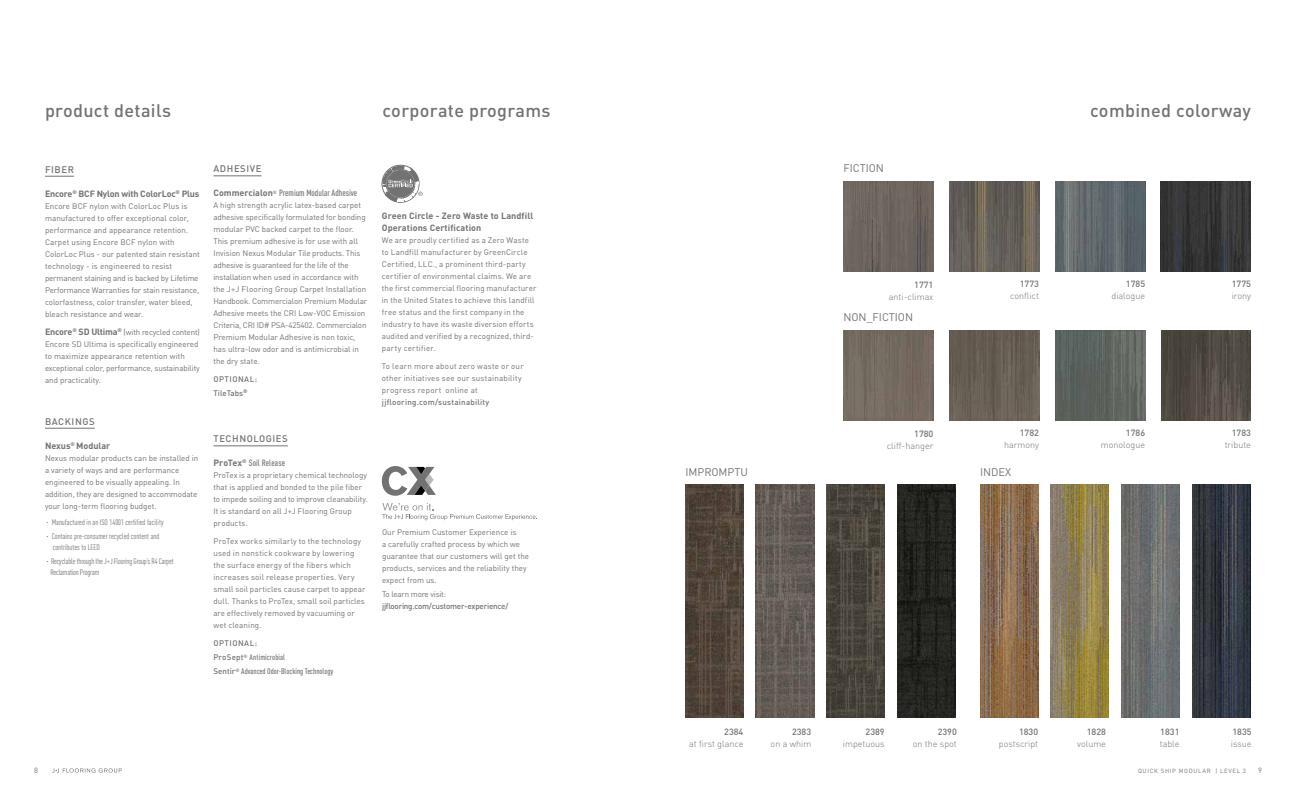
<style>
.page{position:relative;width:1296px;height:792px;background:#fff}
.page>*{position:absolute;margin:0;border:0;box-sizing:border-box;transform-origin:0 0}
.t1{font:500 18px "DINOT";letter-spacing:.02em;color:#717271}
.t2{font:11px "DINOT";color:#717271}
.t3{font:500 9.5px "DINOT";letter-spacing:.06em;color:#717271}
.t4{font:300 9px "DINOT";color:#717271}
.t5{font:700 9px/12px "DINOT";color:#717271}
.t6{font:500 9px "DINOT";color:#717271}
.t7{font:500 condensed 9px "DINOT";color:#717271}
.t8{font:700 9px "DINOT";letter-spacing:-.02em;color:#717271}
.t9{font:8px/12px "DINOT";color:#717271}
.t10{font:8px/12px "DINOT";letter-spacing:.025em;color:#717271}
.t11{font:condensed 8px/14px "DINOT";letter-spacing:-.02em;color:#717271}
.t12{font:condensed 8px/14px "DINOT";color:#717271}
.t13{font:500 condensed 8px/14px "DINOT";color:#717271}
.t14{font:500 8px "DINOT";letter-spacing:-.025em;color:#717271}
.t15{font:500 8px "DINOT";letter-spacing:.025em;color:#717271}
.t16{font:500 8px/14px "DINOT";letter-spacing:.03em;color:#717271}
.t17{font:8px "DINOT";letter-spacing:-.025em;color:#717271}
.t18{font:7.5px "DINOT";color:#717271}
.t19{font:6px "DINOT";letter-spacing:.11em;color:#717271}
.s1{font-weight:700;font-size:9px}
.s2{font-weight:700;font-stretch:normal}
.s3{font-size:8.1px}
.s4{font-stretch:normal}
</style>
<div class="page">
<svg style="left:45px;top:176px;width:29px;height:1px"></svg>
<hr style="left:45px;top:428px;width:50px;height:1px;background:#717271">
<hr style="left:213px;top:175px;width:49px;height:1px;background:#717271">
<hr style="left:213px;top:445px;width:75px;height:1px;background:#717271">
<svg style="left:382px;top:466px;width:54px;height:30px"></svg>
<svg style="left:382px;top:503px;width:155px;height:17px"></svg>
<svg style="left:382px;top:165px;width:41px;height:38px"></svg>
<img style="left:949px;top:181px;width:90px;height:90px">
<img style="left:1055px;top:181px;width:90px;height:90px">
<img style="left:843px;top:181px;width:90px;height:90px">
<img style="left:1161px;top:181px;width:90px;height:90px">
<img style="left:949px;top:330px;width:90px;height:90px">
<img style="left:1055px;top:330px;width:90px;height:90px">
<img style="left:843px;top:330px;width:90px;height:90px">
<img style="left:1161px;top:330px;width:90px;height:90px">
<img style="left:685px;top:485px;width:58px;height:232px">
<img style="left:756px;top:485px;width:58px;height:232px">
<img style="left:827px;top:485px;width:58px;height:232px">
<img style="left:897px;top:485px;width:58px;height:232px">
<img style="left:980px;top:485px;width:58px;height:232px">
<img style="left:1051px;top:485px;width:58px;height:232px">
<img style="left:1121px;top:485px;width:59px;height:232px">
<img style="left:1192px;top:485px;width:58px;height:232px">
<svg style="left:52px;top:768px;width:70px;height:5px"></svg>
<h1 class="t1" style="left:45px;top:99px;width:127px">product details</h1>
<h1 class="t1" style="left:383px;top:99px;width:170px">corporate programs</h1>
<p class="t3" style="left:45px;top:163px;width:30px">FIBER</p>
<p class="t8" style="left:45px;top:188px;width:156px">Encore<sup>®</sup> BCF Nylon with ColorLoc<sup>®</sup> Plus</p>
<p class="t9" style="left:45px;top:200px;width:156px">Encore BCF nylon with ColorLoc Plus is manufactured to offer exceptional color, performance and appearance retention.<br>Carpet using Encore BCF nylon with ColorLoc Plus - our patented stain resistant technology - is engineered to resist permanent staining and is backed by Lifetime Performance Warranties for stain resistance, colorfastness, color transfer, water bleed, bleach resistance and wear.</p>
<p class="t9" style="left:45px;top:326px;width:156px"><span class="s1">Encore</span><sup>®</sup> <span class="s1">SD Ultima</span><sup>®</sup> (with recycled content)<br>Encore SD Ultima is specifically engineered to maximize appearance retention with exceptional color, performance, sustainability and practicality.</p>
<p class="t3" style="left:45px;top:415px;width:51px">BACKINGS</p>
<p class="t5" style="left:45px;top:439px;width:67px">Nexus<sup>®</sup> Modular</p>
<p class="t9" style="left:45px;top:452px;width:155px">Nexus modular products can be installed in a variety of ways and are performance engineered to be visually appealing. In addition, they are designed to accommodate your long-term flooring budget.</p>
<p class="t12" style="left:47px;top:515px;width:118px">· Manufactured in an ISO 14001 certified facility · Contains pre-consumer recycled content and</p>
<p class="t11" style="left:46px;top:540px;width:129px;text-indent:6px">contributes to LEED<br>· Recyclable through the J+J Flooring Group’s R4 Carpet</p>
<p class="t11" style="left:51px;top:565px;width:50px">Reclamation Program</p>
<p class="t3" style="left:213px;top:163px;width:50px">ADHESIVE</p>
<p class="t7" style="left:213px;top:188px;width:145px"><span class="s2">Commercialon</span><sup>®</sup> Premium Modular Adhesive</p>
<p class="t9" style="left:213px;top:199px;width:155px">A high strength acrylic latex-based carpet adhesive specifically formulated for bonding modular PVC backed carpet to the floor.<br>This premium adhesive is for use with all Invision Nexus Modular Tile products. This adhesive is guaranteed for the life of the installation when used in accordance with the <span class="s3">J+J Flooring Group</span> Carpet Installation Handbook. Commercialon Premium Modular Adhesive meets the CRI Low-VOC Emission Criteria, CRI ID# PSA-425402. Commercialon Premium Modular Adhesive is non toxic, has ultra-low odor and is antimicrobial in the dry state.</p>
<p class="t16" style="left:213px;top:372px;width:45px">OPTIONAL:<br>TileTabs<sup>®</sup></p>
<p class="t3" style="left:213px;top:433px;width:76px">TECHNOLOGIES</p>
<p class="t7" style="left:213px;top:458px;width:73px"><span class="s2">ProTex</span><sup>®</sup> Soil Release</p>
<p class="t9" style="left:213px;top:469px;width:156px">ProTex is a proprietary chemical technology that is applied and bonded to the pile fiber to impede soiling and to improve cleanability.<br>It is standard on all J+J Flooring Group products.</p>
<p class="t9" style="left:213px;top:535px;width:154px">ProTex works similarly to the technology used in nonstick cookware by lowering the surface energy of the fibers which increases soil release properties. Very small soil particles cause carpet to appear dull. Thanks to ProTex, small soil particles are effectively removed by vacuuming or wet cleaning.</p>
<p class="t13" style="left:213px;top:636px;width:121px"><span class="s4">OPTIONAL:<br>ProSept</span><sup>®</sup> Antimicrobial<br><span class="s4">Sentir</span><sup>®</sup> Advanced Odor-Blocking Technology</p>
<p class="t5" style="left:382px;top:210px;width:153px">Green Circle - Zero Waste to Landfill<br>Operations Certification</p>
<p class="t9" style="left:382px;top:234px;width:156px">We are proudly certified as a Zero Waste to Landfill manufacturer by GreenCircle Certified, LLC., a prominent third-party certifier of environmental claims. We are the first commercial flooring manufacturer in the United States to achieve this landfill free status and the first company in the industry to have its waste diversion efforts audited and verified by a recognized, third&shy;party certifier.</p>
<p class="t10" style="left:382px;top:360px;width:143px">To learn more about zero waste or our other initiatives see our sustainability progress report online at</p>
<p class="t15" style="left:382px;top:397px;width:109px">jjflooring.com/sustainability</p>
<p class="t9" style="left:382px;top:526px;width:149px">Our Premium Customer Experience is<br>a carefully crafted process by which we guarantee that our customers will get the products, services and the reliability they expect from us.</p>
<p class="t17" style="left:382px;top:589px;width:65px">To learn more visit:</p>
<p class="t14" style="left:382px;top:601px;width:128px">jjflooring.com/customer-experience/</p>
<h2 class="t2" style="left:685px;top:465px;width:64px">IMPROMPTU</h2>
<h2 class="t2" style="left:843px;top:161px;width:42px">FICTION</h2>
<p class="t6" style="left:914px;top:279px;width:21px">1771</p>
<p class="t4" style="left:889px;top:291px;width:46px">anti-climax</p>
<h2 class="t2" style="left:843px;top:310px;width:71px">NON_FICTION</h2>
<p class="t6" style="left:914px;top:428px;width:21px">1780</p>
<p class="t4" style="left:887px;top:440px;width:48px">cliff-hanger</p>
<p class="t6" style="left:1020px;top:278px;width:21px">1773</p>
<p class="t4" style="left:1010px;top:290px;width:30px">conflict</p>
<p class="t6" style="left:1020px;top:427px;width:21px">1782</p>
<p class="t4" style="left:1004px;top:439px;width:36px">harmony</p>
<h2 class="t2" style="left:980px;top:465px;width:33px">INDEX</h2>
<h1 class="t1" style="left:1090px;top:99px;width:162px">combined colorway</h1>
<p class="t6" style="left:1126px;top:278px;width:21px">1785</p>
<p class="t4" style="left:1112px;top:290px;width:35px">dialogue</p>
<p class="t6" style="left:1126px;top:427px;width:21px">1786</p>
<p class="t4" style="left:1101px;top:439px;width:46px">monologue</p>
<p class="t6" style="left:1232px;top:278px;width:21px">1775</p>
<p class="t4" style="left:1232px;top:290px;width:21px">irony</p>
<p class="t6" style="left:1232px;top:427px;width:21px">1783</p>
<p class="t4" style="left:1225px;top:439px;width:28px">tribute</p>
<p class="t6" style="left:724px;top:726px;width:21px">2384</p>
<p class="t4" style="left:689px;top:738px;width:56px">at first glance</p>
<p class="t6" style="left:792px;top:726px;width:21px">2383</p>
<p class="t4" style="left:771px;top:738px;width:42px">on a whim</p>
<p class="t6" style="left:866px;top:726px;width:21px">2389</p>
<p class="t4" style="left:843px;top:738px;width:43px">impetuous</p>
<p class="t6" style="left:938px;top:726px;width:21px">2390</p>
<p class="t4" style="left:913px;top:738px;width:45px">on the spot</p>
<p class="t6" style="left:1019px;top:726px;width:21px">1830</p>
<p class="t4" style="left:999px;top:738px;width:41px">postscript</p>
<p class="t6" style="left:1087px;top:726px;width:21px">1828</p>
<p class="t4" style="left:1077px;top:738px;width:30px">volume</p>
<p class="t6" style="left:1160px;top:726px;width:21px">1831</p>
<p class="t4" style="left:1160px;top:738px;width:21px">table</p>
<p class="t6" style="left:1232px;top:726px;width:21px">1835</p>
<p class="t4" style="left:1231px;top:738px;width:22px">issue</p>
<p class="t18" style="left:34px;top:765px;width:5px">8</p>
<p class="t19" style="left:1138px;top:767px;width:109px">QUICK SHIP MODULAR | LEVEL 3</p>
<p class="t18" style="left:1258px;top:765px;width:5px">9</p>
</div>
